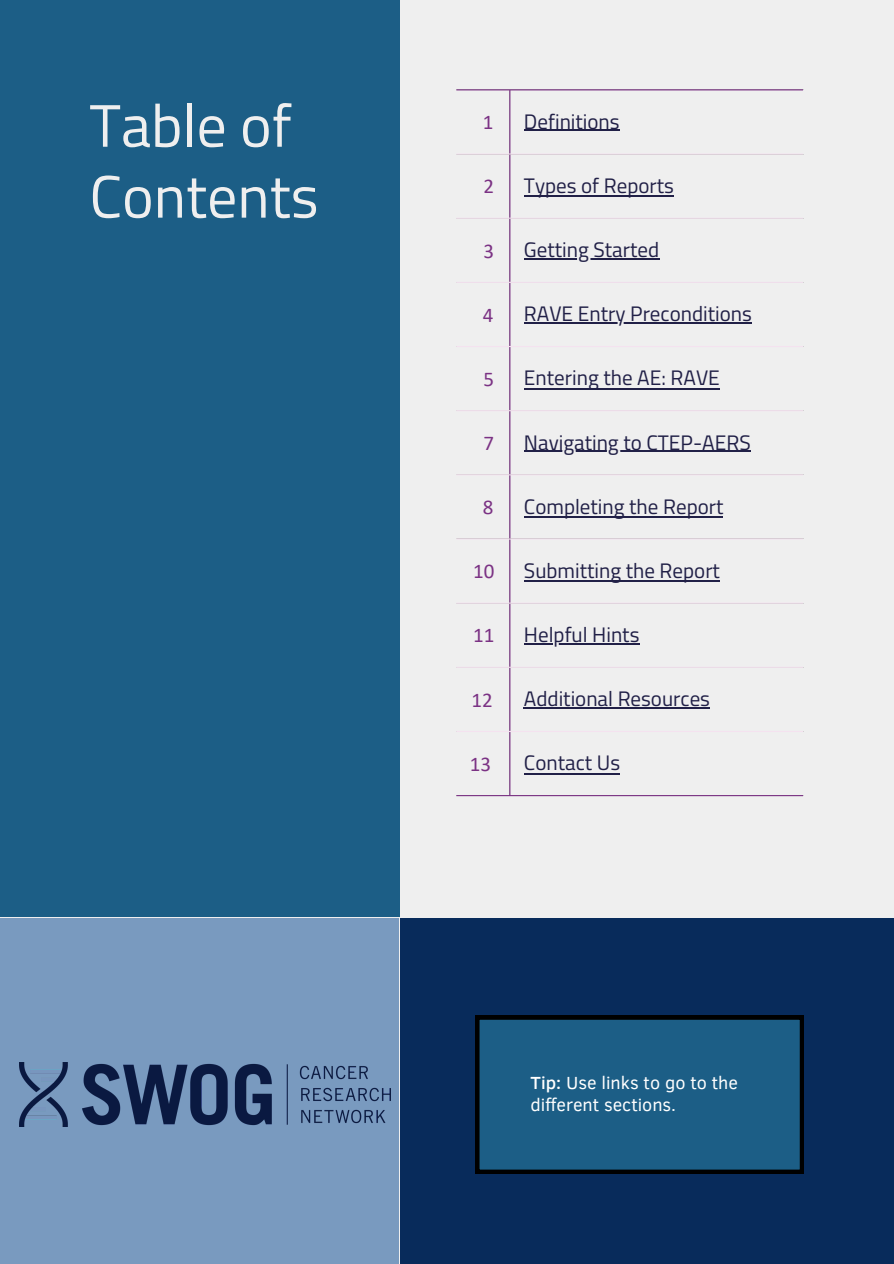
<style>
.page{position:relative;width:894px;height:1264px;background:#fff}
.page>*{position:absolute;margin:0;border:0;box-sizing:border-box;transform-origin:0 0}
.t1{font:60px/70.8px "Titillium Web";color:#efefef}
.t2{font:21px "Titillium Web";color:#212047}
.t3{font:21px "Calibri";color:#7b3284}
.t4{font:18px/21.3px "Clear Sans";color:#fff}
.s1{font-weight:500}
</style>
<div class="page">
<div style="left:0;top:0;width:893px;height:1263px;background:#efefef"></div>
<hr style="left:524px;top:130px;width:95px;height:1px;background:#212047">
<hr style="left:524px;top:258px;width:135px;height:1px;background:#212047">
<hr style="left:524px;top:322px;width:227px;height:1px;background:#212047">
<hr style="left:524px;top:450px;width:226px;height:2px;background:#212047">
<hr style="left:524px;top:643px;width:115px;height:1px;background:#212047">
<hr style="left:524px;top:707px;width:185px;height:1px;background:#212047">
<hr style="left:509px;top:90px;width:1px;height:705px;background:#7b3284">
<hr style="left:456px;top:89px;width:346px;height:1px;background:#7b3284">
<hr style="left:456px;top:795px;width:346px;height:1px;background:#7b3284">
<hr style="left:456px;top:153px;width:346px;height:2px;background:#f4e2ef">
<hr style="left:456px;top:218px;width:346px;height:1px;background:#f4e2ef">
<hr style="left:456px;top:282px;width:346px;height:1px;background:#f4e2ef">
<hr style="left:456px;top:346px;width:346px;height:1px;background:#f4e2ef">
<hr style="left:456px;top:410px;width:346px;height:1px;background:#f4e2ef">
<hr style="left:456px;top:474px;width:346px;height:1px;background:#f4e2ef">
<hr style="left:456px;top:538px;width:346px;height:1px;background:#f4e2ef">
<hr style="left:456px;top:602px;width:346px;height:1px;background:#f4e2ef">
<hr style="left:456px;top:666px;width:346px;height:2px;background:#f4e2ef">
<hr style="left:456px;top:731px;width:346px;height:1px;background:#f4e2ef">
<div style="left:0;top:0;width:400px;height:917px;background:#1c5e86"></div>
<div style="left:0;top:917px;width:399px;height:346px;background:#799abf"></div>
<div style="left:400px;top:917px;width:493px;height:346px;background:#082b5b"></div>
<svg style="left:475px;top:1015px;width:328px;height:158px;background:#19577c"></svg>
<img style="left:20px;top:1062px;width:370px;height:64px">
<hr style="left:524px;top:388px;width:195px;height:1px;background:#212047">
<hr style="left:524px;top:196px;width:149px;height:1px;background:#212047">
<hr style="left:524px;top:581px;width:195px;height:1px;background:#212047">
<hr style="left:524px;top:773px;width:95px;height:1px;background:#212047">
<hr style="left:524px;top:516px;width:199px;height:2px;background:#212047">
<p class="t1" style="left:89px;top:89px;width:231px">Table of<br>Contents</p>
<h1 class="t3" style="left:482px;top:108px;width:12px">1</h1>
<p class="t2" style="left:524px;top:105px;width:97px">Definitions</p>
<p class="t3" style="left:483px;top:172px;width:12px">2</p>
<p class="t2" style="left:524px;top:169px;width:151px">Types of Reports</p>
<p class="t3" style="left:483px;top:236px;width:12px">3</p>
<p class="t2" style="left:524px;top:233px;width:137px">Getting Started</p>
<p class="t3" style="left:482px;top:300px;width:12px">4</p>
<p class="t2" style="left:524px;top:297px;width:229px">RAVE Entry Preconditions</p>
<p class="t3" style="left:483px;top:364px;width:12px">5</p>
<p class="t2" style="left:524px;top:361px;width:197px">Entering the AE: RAVE</p>
<p class="t3" style="left:483px;top:428px;width:12px">7</p>
<p class="t2" style="left:524px;top:425px;width:228px">Navigating to CTEP-AERS</p>
<p class="t3" style="left:482px;top:492px;width:12px">8</p>
<p class="t2" style="left:524px;top:490px;width:201px">Completing the Report</p>
<p class="t3" style="left:473px;top:556px;width:23px">10</p>
<p class="t2" style="left:524px;top:554px;width:197px">Submitting the Report</p>
<p class="t3" style="left:473px;top:621px;width:23px">11</p>
<p class="t2" style="left:524px;top:618px;width:117px">Helpful Hints</p>
<p class="t3" style="left:471px;top:685px;width:23px">12</p>
<p class="t2" style="left:524px;top:682px;width:187px">Additional Resources</p>
<p class="t3" style="left:469px;top:749px;width:23px">13</p>
<p class="t2" style="left:524px;top:746px;width:98px">Contact Us</p>
<p class="t4" style="left:530px;top:1071px;width:209px"><span class="s1">Tip:</span> Use links to go to the different sections.</p>
</div>
